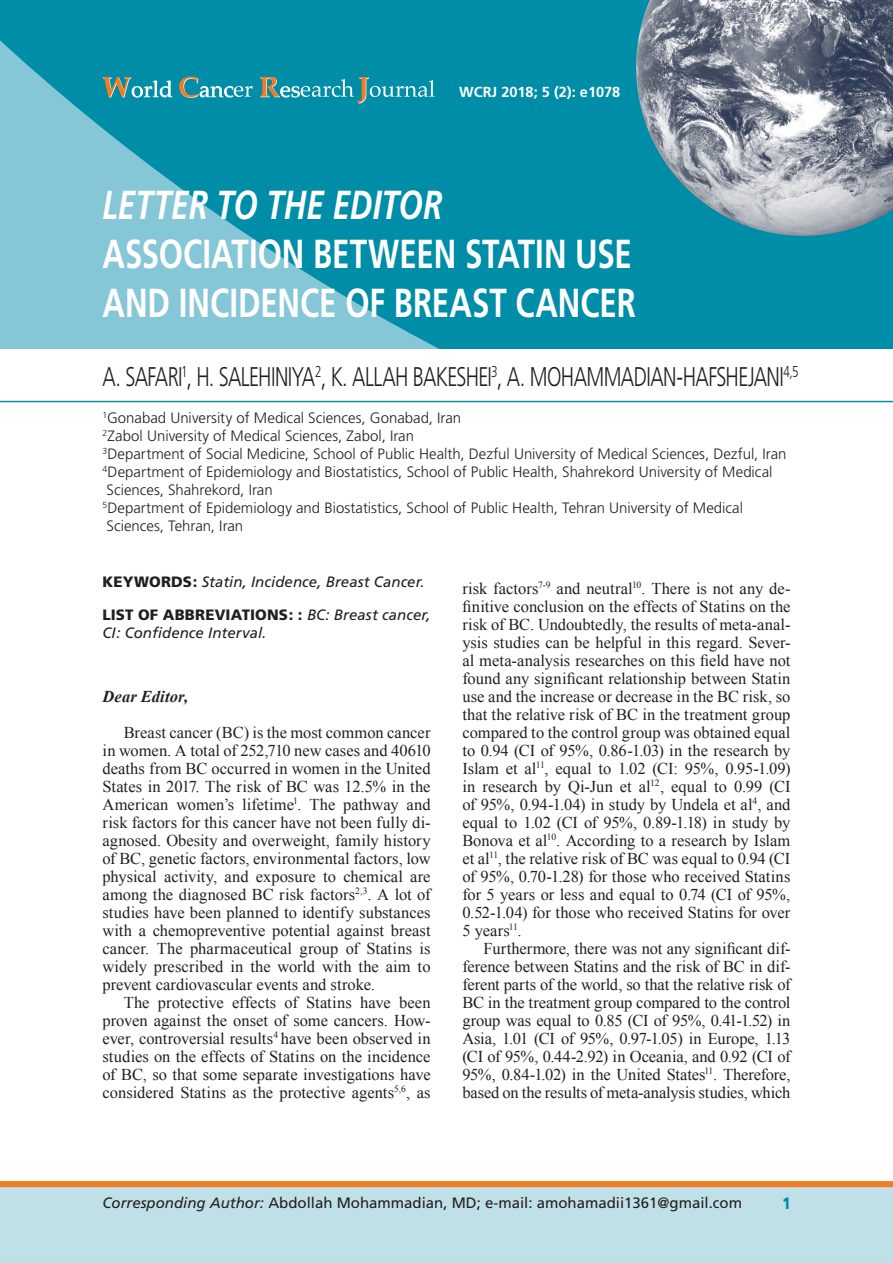
<style>
.page{position:relative;width:893px;height:1263px;background:#fff}
.page>*{position:absolute;margin:0;border:0;box-sizing:border-box;transform-origin:0 0}
.t1{font:700 40.5px/48.6px "Frutiger";color:#fff;scale:.77 1}
.t2{font:italic 700 40.5px "Frutiger";letter-spacing:.005em;color:#fff;scale:.77 1}
.t3{font:300 27px "Frutiger";letter-spacing:-.03em;color:#231f20;scale:.74 1}
.t4{font:16.5px/18px "Times New Roman";color:#231f20;text-align:justify}
.t5{font:italic 700 16.5px "Times New Roman";letter-spacing:.01em;color:#231f20}
.t6{font:900 16.5px "Frutiger";color:#008da8;scale:.8 1}
.t7{font:300 15px/18px "Frutiger";color:#231f20}
.t8{font:italic 15px/18px "Frutiger";letter-spacing:.005em;color:#231f20}
.t9{font:15px "Frutiger";color:#231f20}
.t10{font:700 14.55px "Frutiger";color:#fff}
.s1{font-weight:900;font-style:normal}
.s2{font-style:italic}
</style>
<div class="page">
<div style="left:0;top:1181px;width:893px;height:82px;background:#c0e0e8"></div>
<div style="left:0;top:1181px;width:893px;height:6px;background:#f47b21"></div>
<svg style="left:0;top:0;width:893px;height:349px;background:#219bb3"></svg>
<img style="left:636px;top:0;width:257px;height:236px">
<hr style="left:0;top:401px;width:893px;height:1px;background:#008da8">
<svg style="left:102px;top:77px;width:71px;height:21px"></svg>
<svg style="left:179px;top:77px;width:74px;height:21px;background:#41a0ac"></svg>
<svg style="left:260px;top:77px;width:175px;height:26px;background:#339bab"></svg>
<p class="t10" style="left:459px;top:83px;width:163px">WCRJ 2018; 5 (2): e1078</p>
<h1 class="t2" style="left:102px;top:181px;width:443px">LETTER TO THE EDITOR</h1>
<h1 class="t1" style="left:102px;top:230px;width:694px">ASSOCIATION BETWEEN STATIN USE<br>AND INCIDENCE OF BREAST CANCER</h1>
<h2 class="t3" style="left:102px;top:361px;width:942px">A. SAFARI<sup>1</sup>, H. SALEHINIYA<sup>2</sup>, K. ALLAH BAKESHEI<sup>3</sup>, A. MOHAMMADIAN-HAFSHEJANI<sup>4,5</sup></h2>
<p class="t7" style="left:102px;top:409px;width:686px"><sup>1</sup>Gonabad University of Medical Sciences, Gonabad, Iran<br><sup>2</sup>Zabol University of Medical Sciences, Zabol, Iran<br><sup>3</sup>Department of Social Medicine, School of Public Health, Dezful University of Medical Sciences, Dezful, Iran <sup>4</sup>Department of Epidemiology and Biostatistics, School of Public Health, Shahrekord University of Medical Sciences, Shahrekord, Iran<br><sup>5</sup>Department of Epidemiology and Biostatistics, School of Public Health, Tehran University of Medical Sciences, Tehran, Iran</p>
<p class="t8" style="left:102px;top:573px;width:324px"><span class="s1">KEYWORDS:</span> Statin, Incidence, Breast Cancer.</p>
<p class="t8" style="left:102px;top:606px;width:330px"><span class="s1">LIST OF ABBREVIATIONS: :</span> BC: Breast cancer,<br>CI: Confidence Interval.</p>
<p class="t5" style="left:102px;top:684px;width:87px">Dear Editor,</p>
<p class="t4" style="left:102px;top:723px;width:330px;text-indent:21px">Breast cancer (BC) is the most common cancer in women. A total of 252,710 new cases and 40610 deaths from BC occurred in women in the United States in 2017. The risk of BC was 12.5% in the American women’s lifetime<sup>1</sup>. The pathway and risk factors for this cancer have not been fully di&shy;agnosed. Obesity and overweight, family history of BC, genetic factors, environmental factors, low physical activity, and exposure to chemical are among the diagnosed BC risk factors<sup>2,3</sup>. A lot of studies have been planned to identify substances with a chemopreventive potential against breast cancer. The pharmaceutical group of Statins is widely prescribed in the world with the aim to prevent cardiovascular events and stroke.</p>
<p class="t4" style="left:102px;top:993px;width:330px;text-indent:21px">The protective effects of Statins have been proven against the onset of some cancers. How&shy;ever, controversial results<sup>4</sup> have been observed in studies on the effects of Statins on the incidence of BC, so that some separate investigations have considered Statins as the protective agents<sup>5,6</sup>, as</p>
<p class="t4" style="left:462px;top:579px;width:330px">risk factors<sup>7-9</sup> and neutral<sup>10</sup>. There is not any de&shy;finitive conclusion on the effects of Statins on the risk of BC. Undoubtedly, the results of meta-anal&shy;ysis studies can be helpful in this regard. Sever&shy;al meta-analysis researches on this field have not found any significant relationship between Statin use and the increase or decrease in the BC risk, so that the relative risk of BC in the treatment group compared to the control group was obtained equal to 0.94 (CI of 95%, 0.86-1.03) in the research by Islam et al<sup>11</sup>, equal to 1.02 (CI: 95%, 0.95-1.09) in research by Qi-Jun et al<sup>12</sup>, equal to 0.99 (CI of 95%, 0.94-1.04) in study by Undela et al<sup>4</sup>, and equal to 1.02 (CI of 95%, 0.89-1.18) in study by Bonova et al<sup>10</sup>. According to a research by Islam et al<sup>11</sup>, the relative risk of BC was equal to 0.94 (CI of 95%, 0.70-1.28) for those who received Statins for 5 years or less and equal to 0.74 (CI of 95%, 0.52-1.04) for those who received Statins for over 5 years<sup>11</sup>.</p>
<p class="t4" style="left:462px;top:939px;width:330px;text-indent:21px">Furthermore, there was not any significant dif&shy;ference between Statins and the risk of BC in dif&shy;ferent parts of the world, so that the relative risk of BC in the treatment group compared to the control group was equal to 0.85 (CI of 95%, 0.41-1.52) in Asia, 1.01 (CI of 95%, 0.97-1.05) in Europe, 1.13 (CI of 95%, 0.44-2.92) in Oceania, and 0.92 (CI of 95%, 0.84-1.02) in the United States<sup>11</sup>. Therefore, based on the results of meta-analysis studies, which</p>
<p class="t9" style="left:102px;top:1193px;width:641px"><span class="s2">Corresponding Author:</span> Abdollah Mohammadian, MD; e-mail: amohamadii1361@gmail.com</p>
<p class="t6" style="left:782px;top:1193px;width:12px">1</p>
</div>
